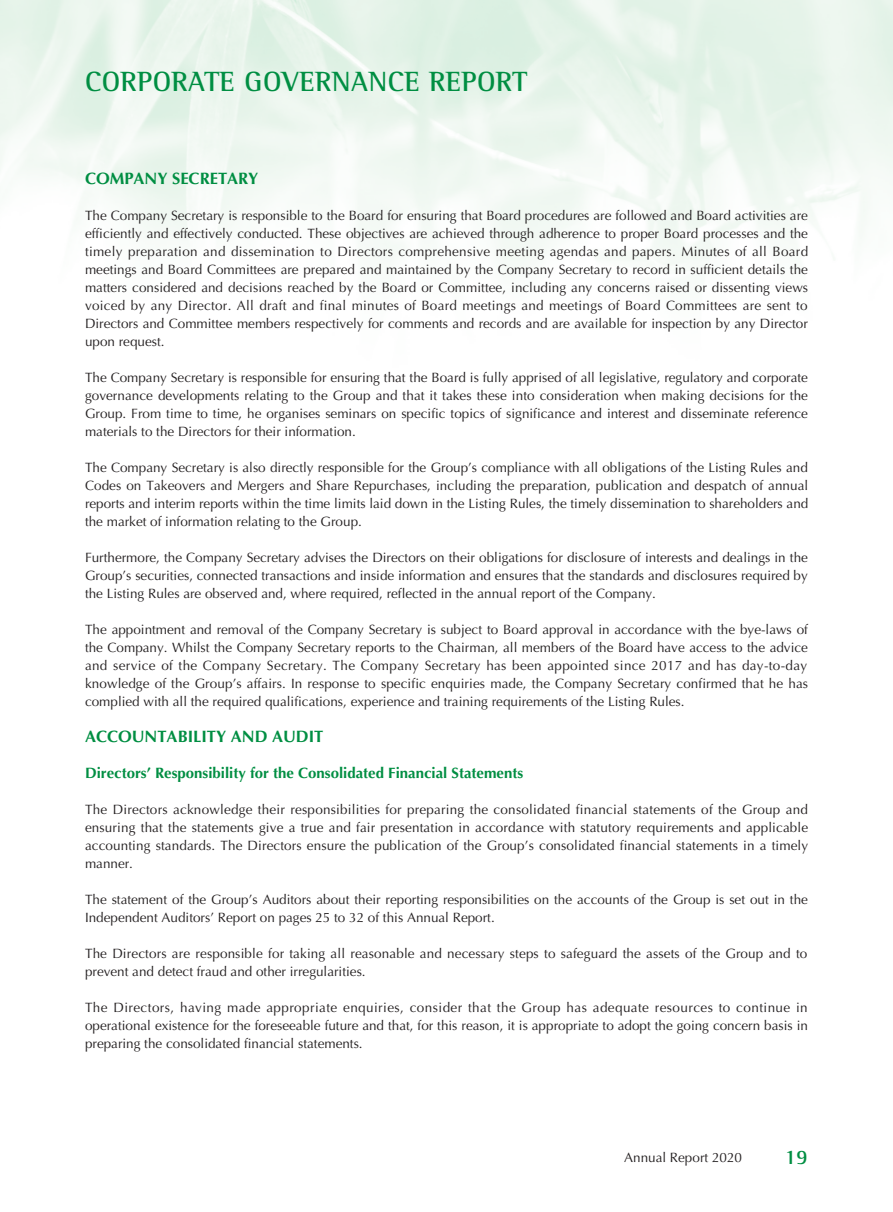
<style>
.page{position:relative;width:893px;height:1212px;background:#fff}
.page>*{position:absolute;margin:0;border:0;box-sizing:border-box;transform-origin:0 0}
.t1{font:700 28.5px "Rotis Semi Serif Std";letter-spacing:.01em;color:#008e42}
.t2{font:700 21px "Rotis Semi Serif Std";color:#008e42}
._01_H1{font:700 16.5px "Optima LT Std";color:#008e42}
._02_H2{font:700 15px "Optima LT Std";color:#008e42}
._00_txt{font:13.5px/18px "Optima LT Std";color:#231f20;text-align:justify}
</style>
<div class="page">
<h1 class="t1" style="left:85px;top:64px;width:444px">CORPORATE GOVERNANCE REPORT</h1>
<p class="_01_H1" style="left:85px;top:169px;width:175px">COMPANY SECRETARY</p>
<p class="_00_txt" style="left:85px;top:206px;width:725px">The Company Secretary is responsible to the Board for ensuring that Board procedures are followed and Board activities are efficiently and effectively conducted. These objectives are achieved through adherence to proper Board processes and the timely preparation and dissemination to Directors comprehensive meeting agendas and papers. Minutes of all Board meetings and Board Committees are prepared and maintained by the Company Secretary to record in sufficient details the matters considered and decisions reached by the Board or Committee, including any concerns raised or dissenting views voiced by any Director. All draft and final minutes of Board meetings and meetings of Board Committees are sent to Directors and Committee members respectively for comments and records and are available for inspection by any Director upon request.</p>
<p class="_00_txt" style="left:85px;top:368px;width:724px">The Company Secretary is responsible for ensuring that the Board is fully apprised of all legislative, regulatory and corporate governance developments relating to the Group and that it takes these into consideration when making decisions for the Group. From time to time, he organises seminars on specific topics of significance and interest and disseminate reference materials to the Directors for their information.</p>
<p class="_00_txt" style="left:85px;top:458px;width:725px">The Company Secretary is also directly responsible for the Group’s compliance with all obligations of the Listing Rules and Codes on Takeovers and Mergers and Share Repurchases, including the preparation, publication and despatch of annual reports and interim reports within the time limits laid down in the Listing Rules, the timely dissemination to shareholders and the market of information relating to the Group.</p>
<p class="_00_txt" style="left:85px;top:548px;width:724px">Furthermore, the Company Secretary advises the Directors on their obligations for disclosure of interests and dealings in the Group’s securities, connected transactions and inside information and ensures that the standards and disclosures required by the Listing Rules are observed and, where required, reflected in the annual report of the Company.</p>
<p class="_00_txt" style="left:85px;top:620px;width:725px">The appointment and removal of the Company Secretary is subject to Board approval in accordance with the bye-laws of the Company. Whilst the Company Secretary reports to the Chairman, all members of the Board have access to the advice and service of the Company Secretary. The Company Secretary has been appointed since 2017 and has day-to-day knowledge of the Group’s affairs. In response to specific enquiries made, the Company Secretary confirmed that he has complied with all the required qualifications, experience and training requirements of the Listing Rules.</p>
<p class="_01_H1" style="left:85px;top:727px;width:240px">ACCOUNTABILITY AND AUDIT</p>
<p class="_02_H2" style="left:85px;top:764px;width:440px">Directors’ Responsibility for the Consolidated Financial Statements</p>
<p class="_00_txt" style="left:85px;top:800px;width:725px">The Directors acknowledge their responsibilities for preparing the consolidated financial statements of the Group and ensuring that the statements give a true and fair presentation in accordance with statutory requirements and applicable accounting standards. The Directors ensure the publication of the Group’s consolidated financial statements in a timely manner.</p>
<p class="_00_txt" style="left:85px;top:890px;width:724px">The statement of the Group’s Auditors about their reporting responsibilities on the accounts of the Group is set out in the<br>Independent Auditors’ Report on pages 25 to 32 of this Annual Report.</p>
<p class="_00_txt" style="left:85px;top:944px;width:724px">The Directors are responsible for taking all reasonable and necessary steps to safeguard the assets of the Group and to prevent and detect fraud and other irregularities.</p>
<p class="_00_txt" style="left:85px;top:998px;width:724px">The Directors, having made appropriate enquiries, consider that the Group has adequate resources to continue in operational existence for the foreseeable future and that, for this reason, it is appropriate to adopt the going concern basis in preparing the consolidated financial statements.</p>
<p class="_00_txt" style="left:624px;top:1149px;width:119px">Annual Report 2020</p>
<h2 class="t2" style="left:785px;top:1144px;width:25px">19</h2>
</div>
